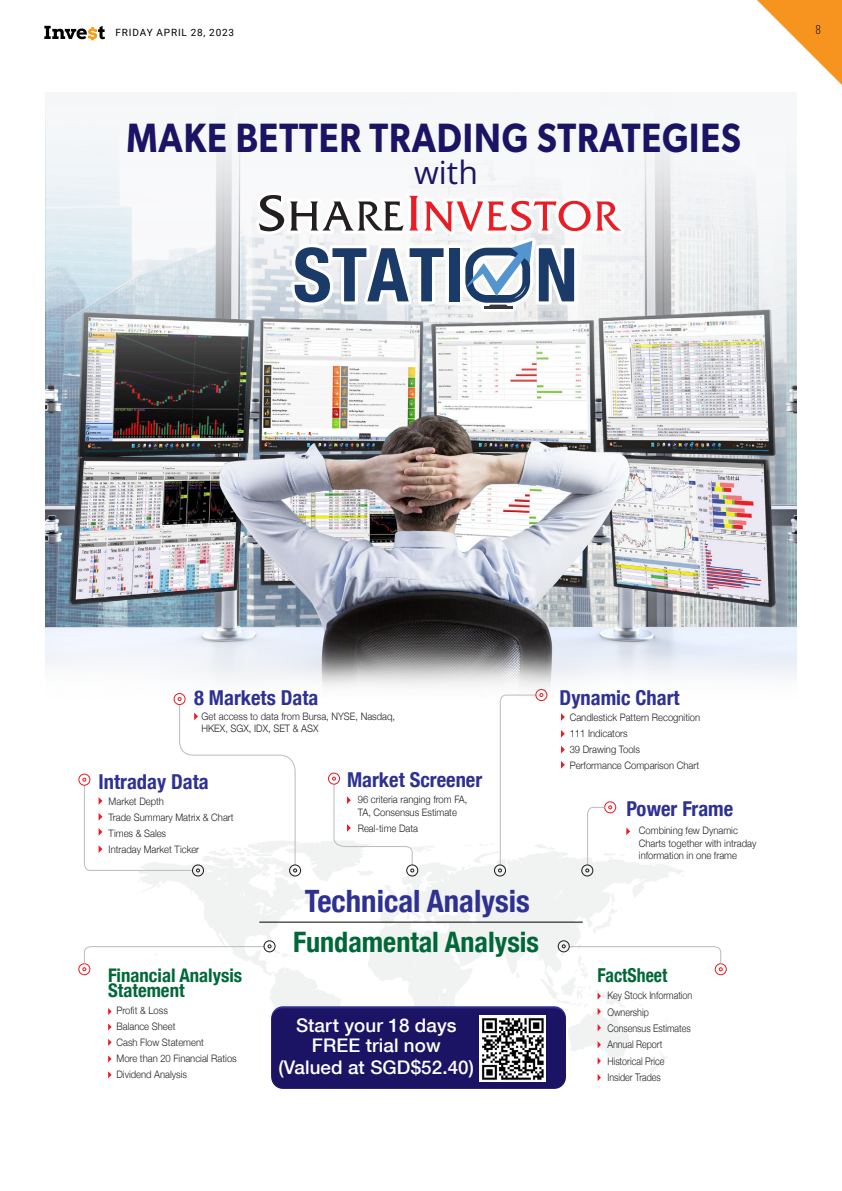
<style>
.page{position:relative;width:842px;height:1191px;background:#fff}
.page>*{position:absolute;margin:0;border:0;box-sizing:border-box;transform-origin:0 0}
.t1{font:600 41px "Gibson";letter-spacing:.025em;color:#1b1464;scale:.87 1}
.t2{font:31.9px "Open Sans";color:#1b1464}
.t3{font:700 condensed 30.8px "Helvetica Neue";color:#2e3191}
.t4{font:700 condensed 28.2px "Helvetica Neue";color:#006838}
.t5{font:700 condensed 20.5px "Helvetica Neue";color:#2e3191}
.t6{font:700 condensed 19.2px "Helvetica Neue";color:#006838;scale:.93 1}
.t7{font:500 18.8px/19.7px "Helvetica Neue";letter-spacing:.005em;color:#fff;text-align:center}
.t8{font:700 condensed 18.8px/14.6px "Helvetica Neue";color:#006838}
.t9{font:11px "Oswald";color:#000}
.t10{font:300 10.5px/16.3px "Helvetica Neue";color:#231f20;scale:.85 1}
.t11{font:300 10.3px/16px "Helvetica Neue";color:#231f20;scale:.92 1}
.t12{font:10px "Roboto";letter-spacing:.085em;color:#000}
</style>
<div class="page">
<img style="left:45px;top:452px;width:752px;height:329px">
<svg style="left:45px;top:104px;width:752px;height:348px"></svg>
<svg style="left:481px;top:302px;width:35px;height:10px"></svg>
<svg style="left:486px;top:301px;width:25px;height:11px"></svg>
<hr style="left:484px;top:305px;width:28px;height:3px;background:#383838">
<svg style="left:255px;top:192px;width:370px;height:114px"></svg>
<svg style="left:139px;top:841px;width:544px;height:243px"></svg>
<div style="left:604px;top:801px;width:12px;height:12px;border:1px solid #ec1c24;border-radius:50%"></div>
<div style="left:581px;top:864px;width:12px;height:12px;border:1px solid #231f20;border-radius:50%"></div>
<svg style="left:585px;top:805px;width:27px;height:67px"></svg>
<div style="left:78px;top:963px;width:12px;height:12px;border:1px solid #ec1c24;border-radius:50%"></div>
<div style="left:263px;top:940px;width:13px;height:12px;border:1px solid #231f20;border-radius:50%"></div>
<svg style="left:82px;top:944px;width:190px;height:27px"></svg>
<div style="left:715px;top:963px;width:12px;height:12px;border:1px solid #ec1c24;border-radius:50%"></div>
<div style="left:558px;top:940px;width:12px;height:12px;border:1px solid #231f20;border-radius:50%"></div>
<svg style="left:562px;top:944px;width:161px;height:27px"></svg>
<div style="left:535px;top:689px;width:12px;height:12px;border:1px solid #ec1c24;border-radius:50%"></div>
<div style="left:494px;top:864px;width:12px;height:12px;border:1px solid #231f20;border-radius:50%"></div>
<svg style="left:498px;top:693px;width:45px;height:179px"></svg>
<div style="left:406px;top:864px;width:12px;height:12px;border:1px solid #231f20;border-radius:50%"></div>
<div style="left:328px;top:772px;width:12px;height:12px;border:1px solid #ec1c24;border-radius:50%"></div>
<div style="left:289px;top:864px;width:12px;height:12px;border:1px solid #231f20;border-radius:50%"></div>
<div style="left:174px;top:693px;width:12px;height:12px;border:1px solid #ec1c24;border-radius:50%"></div>
<div style="left:192px;top:864px;width:12px;height:12px;border:1px solid #231f20;border-radius:50%"></div>
<div style="left:78px;top:773px;width:12px;height:12px;border:1px solid #ec1c24;border-radius:50%"></div>
<svg style="left:561px;top:713px;width:4px;height:8px"></svg>
<svg style="left:561px;top:745px;width:4px;height:8px"></svg>
<svg style="left:561px;top:761px;width:4px;height:7px"></svg>
<svg style="left:561px;top:730px;width:4px;height:7px"></svg>
<svg style="left:82px;top:697px;width:215px;height:175px"></svg>
<svg style="left:626px;top:827px;width:4px;height:8px"></svg>
<div style="left:271px;top:1006px;width:295px;height:80px;background:#2e3192;border-radius:12px"></div>
<div style="left:271px;top:1008px;width:295px;height:81px;background:#1b1464;border-radius:12px"></div>
<svg style="left:332px;top:776px;width:82px;height:96px"></svg>
<svg style="left:108px;top:1008px;width:4px;height:7px"></svg>
<svg style="left:108px;top:1023px;width:4px;height:7px"></svg>
<svg style="left:108px;top:1039px;width:4px;height:7px"></svg>
<svg style="left:108px;top:1055px;width:4px;height:7px"></svg>
<svg style="left:108px;top:1071px;width:4px;height:7px"></svg>
<svg style="left:598px;top:992px;width:3px;height:7px"></svg>
<svg style="left:598px;top:1007px;width:3px;height:8px"></svg>
<svg style="left:598px;top:1024px;width:3px;height:7px"></svg>
<svg style="left:598px;top:1041px;width:3px;height:7px"></svg>
<svg style="left:598px;top:1057px;width:3px;height:7px"></svg>
<svg style="left:598px;top:1074px;width:3px;height:7px"></svg>
<img style="left:480px;top:1015px;width:66px;height:66px">
<hr style="left:259px;top:921px;width:324px;height:1px;background:#000">
<svg style="left:44px;top:26px;width:61px;height:14px"></svg>
<svg style="left:757px;top:0;width:85px;height:85px"></svg>
<p class="t12" style="left:115px;top:26px;width:120px">FRIDAY APRIL 28, 2023</p>
<p class="t9" style="left:815px;top:20px;width:7px">8</p>
<h1 class="t1" style="left:126px;top:113px;width:708px">MAKE BETTER TRADING STRATEGIES</h1>
<h2 class="t2" style="left:414px;top:151px;width:65px">with</h2>
<h3 class="t5" style="left:194px;top:685px;width:126px">8 Markets Data</h3>
<p class="t11" style="left:202px;top:709px;width:212px;line-height:12.3px">Get access to data from Bursa, NYSE, Nasdaq,<br>HKEX, SGX, IDX, SET &amp; ASX</p>
<h3 class="t5" style="left:99px;top:769px;width:112px">Intraday Data</h3>
<p class="t11" style="left:109px;top:793px;width:137px">Market Depth<br>Trade Summary Matrix &amp; Chart<br>Times &amp; Sales<br>Intraday Market Ticker</p>
<h3 class="t8" style="left:108px;top:968px;width:136px">Financial Analysis<br>Statement</h3>
<p class="t11" style="left:116px;top:1002px;width:132px">Profit &amp; Loss<br>Balance Sheet<br>Cash Flow Statement<br>More than 20 Financial Ratios<br>Dividend Analysis</p>
<h3 class="t5" style="left:347px;top:767px;width:137px">Market Screener</h3>
<p class="t11" style="left:358px;top:793px;width:121px;line-height:12.3px">96 criteria ranging from FA,<br>TA, Consensus Estimate</p>
<p class="t11" style="left:358px;top:820px;width:67px">Real-time Data</p>
<h3 class="t3" style="left:305px;top:882px;width:227px">Technical Analysis</h3>
<h3 class="t4" style="left:293px;top:925px;width:248px">Fundamental Analysis</h3>
<h3 class="t7" style="left:296px;top:1015px;width:162px">Start your 18 days<br>FREE trial now</h3>
<h3 class="t7" style="left:279px;top:1057px;width:197px">(Valued at SGD$52.40)</h3>
<h3 class="t5" style="left:560px;top:685px;width:122px">Dynamic Chart</h3>
<p class="t11" style="left:570px;top:709px;width:143px">Candlestick Pattern Recognition<br>111 Indicators<br>39 Drawing Tools<br>Performance Comparison Chart</p>
<h3 class="t5" style="left:626px;top:796px;width:108px">Power Frame</h3>
<p class="t11" style="left:639px;top:824px;width:129px;line-height:12.3px">Combining few Dynamic<br>Charts together with intraday information in one frame</p>
<h3 class="t6" style="left:598px;top:964px;width:77px">FactSheet</h3>
<p class="t10" style="left:607px;top:987px;width:102px">Key Stock Information<br>Ownership<br>Consensus Estimates<br>Annual Report<br>Historical Price<br>Insider Trades</p>
</div>
